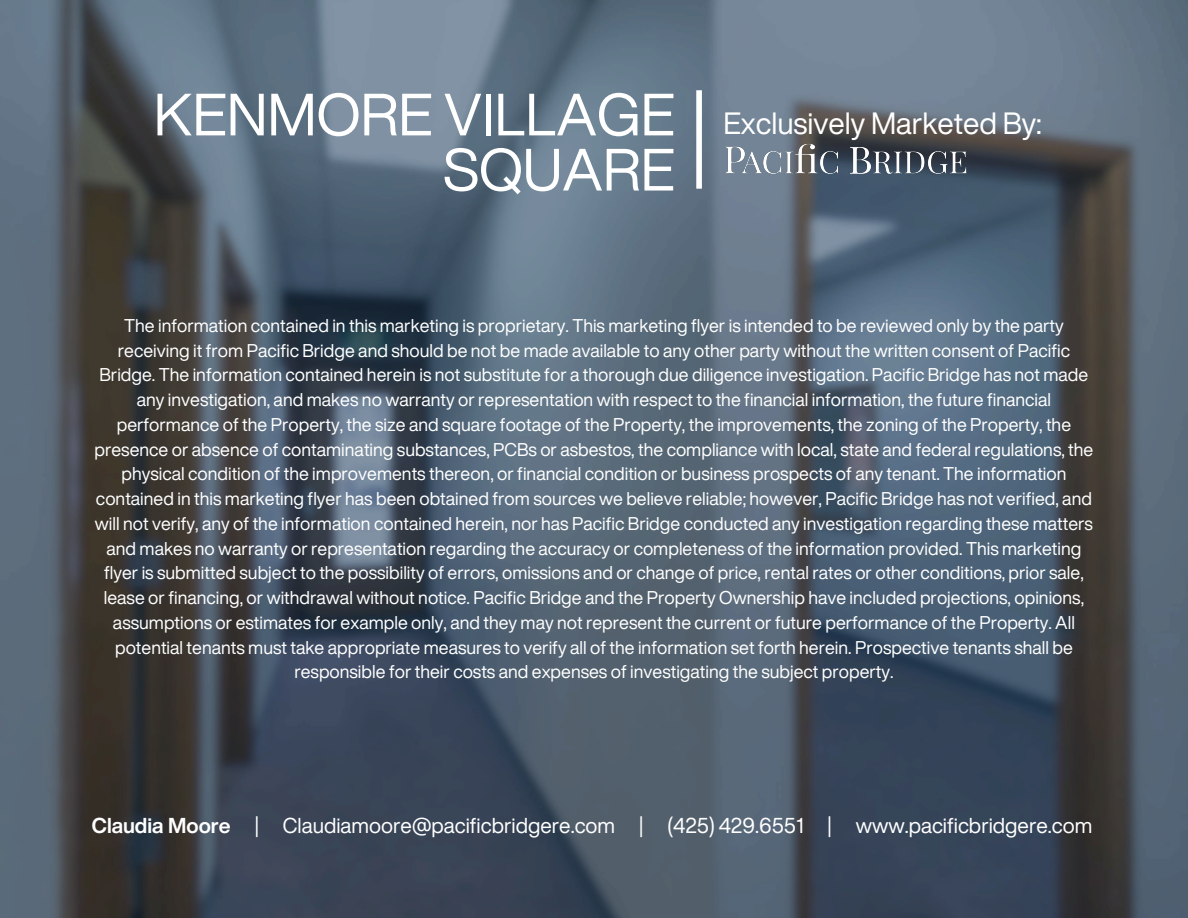
<style>
.page{position:relative;width:1188px;height:918px;background:#fff}
.page>*{position:absolute;margin:0;border:0;box-sizing:border-box;transform-origin:0 0}
.t1{font:58.5px/55.2px "Helvetica Now Display";color:#fff;text-align:right}
.t2{font:30px "Helvetica Now Display";color:#fff}
.t3{font:21px "Helvetica Now Display";color:#fff}
.t4{font:18px/24.8px "Helvetica Now Display";color:#fff;text-align:center}
.s1{font-weight:700}
</style>
<div class="page">
<img style="left:0;top:0;width:1188px;height:918px">
<div style="left:696px;top:90px;width:6px;height:99px;background:#fff"></div>
<img style="left:723px;top:141px;width:245px;height:42px">
<h2 class="t1" style="left:154px;top:86px;width:523px">KENMORE VILLAGE<br>SQUARE</h2>
<p class="t2" style="left:723px;top:101px;width:320px">Exclusively Marketed By:</p>
<p class="t4" style="left:95px;top:313px;width:1000px">The information contained in this marketing is proprietary. This marketing flyer is intended to be reviewed only by the party receiving it from Pacific Bridge and should be not be made available to any other party without the written consent of Pacific Bridge. The information contained herein is not substitute for a thorough due diligence investigation. Pacific Bridge has not made any investigation, and makes no warranty or representation with respect to the financial information, the future financial performance of the Property, the size and square footage of the Property, the improvements, the zoning of the Property, the presence or absence of contaminating substances, PCBs or asbestos, the compliance with local, state and federal regulations, the physical condition of the improvements thereon, or financial condition or business prospects of any tenant. The information contained in this marketing flyer has been obtained from sources we believe reliable; however, Pacific Bridge has not verified, and will not verify, any of the information contained herein, nor has Pacific Bridge conducted any investigation regarding these matters and makes no warranty or representation regarding the accuracy or completeness of the information provided. This marketing flyer is submitted subject to the possibility of errors, omissions and or change of price, rental rates or other conditions, prior sale, lease or financing, or withdrawal without notice. Pacific Bridge and the Property Ownership have included projections, opinions, assumptions or estimates for example only, and they may not represent the current or future performance of the Property. All potential tenants must take appropriate measures to verify all of the information set forth herein. Prospective tenants shall be responsible for their costs and expenses of investigating the subject property.</p>
<h3 class="t3" style="left:92px;top:809px;width:1002px"><span class="s1">Claudia Moore</span> | Claudiamoore@pacificbridgere.com | (425) 429.6551 | www.pacificbridgere.com</h3>
</div>
